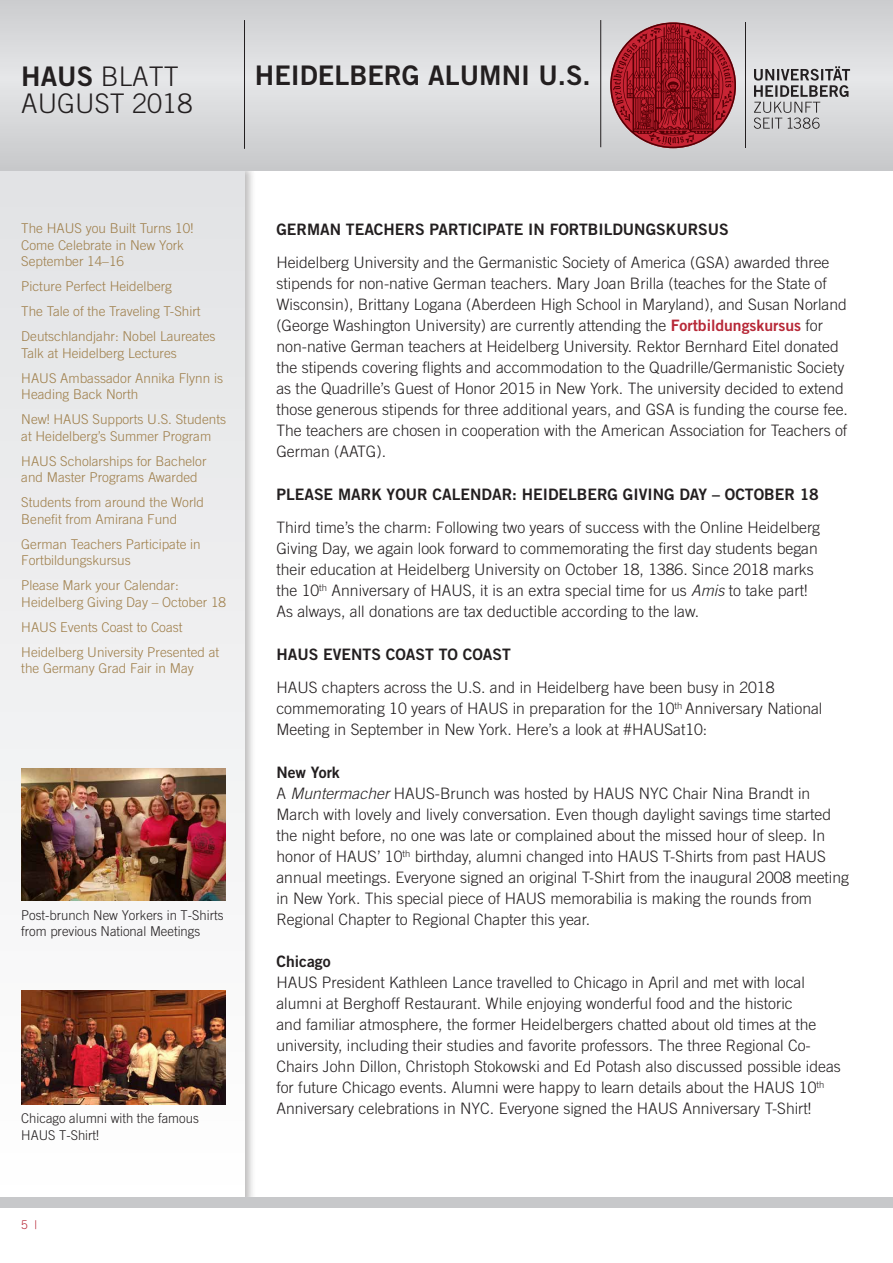
<style>
.page{position:relative;width:893px;height:1263px;background:#fff}
.page>*{position:absolute;margin:0;border:0;box-sizing:border-box;transform-origin:0 0}
.t1{font:27px "Trade Gothic LT Std Bd 2";color:#231f20}
.t2{font:300 27px/27px "Trade Gothic LT Std";color:#231f20}
.t3{font:300 15.75px/21px "Trade Gothic LT Std";color:#231f20}
.t4{font:15.75px "Trade Gothic LT Std Bd 2";color:#231f20}
.t5{font:italic 300 15.75px "Trade Gothic LT Std";color:#231f20}
.t6{font:300 13.5px/16.5px "Trade Gothic LT Std";color:#9f7f4b}
.t7{font:300 13.5px/16.2px "Trade Gothic LT Std";color:#231f20}
.t8{font:300 12px "Trade Gothic LT Std";color:#b72837}
.s1{font-family:"Trade Gothic LT Std Bd 2";font-weight:400}
.s2{font-family:"Trade Gothic LT Std Bd 2";font-weight:400;color:#b72837}
.s3{font-style:italic}
.s4{font-style:normal}
</style>
<div class="page">
<div style="left:0;top:163px;width:256px;height:1045px;background:#231f20;opacity:.3"></div>
<div style="left:0;top:166px;width:244px;height:1031px;background:linear-gradient(to bottom,#e2e3e5,#fdfdfd)"></div>
<svg style="left:0;top:0;width:893px;height:170px;background:#d6d7d9"></svg>
<hr style="left:244px;top:20px;width:1px;height:129px;background:#231f20">
<hr style="left:600px;top:20px;width:1px;height:127px;background:#231f20">
<div style="left:0;top:1197px;width:893px;height:11px;background:#c7c8ca"></div>
<hr style="left:745px;top:22px;width:1px;height:126px;background:#231f20">
<svg style="left:754px;top:66px;width:96px;height:63px;background:#b3b3b5"></svg>
<svg style="left:610px;top:22px;width:126px;height:126px;background:#a53e48"></svg>
<img style="left:21px;top:768px;width:204px;height:132px">
<img style="left:21px;top:990px;width:204px;height:114px">
<h1 class="t2" style="left:21px;top:62px;width:173px"><span class="s1">HAUS</span> Blatt august 2018</h1>
<h1 class="t1" style="left:255px;top:59px;width:337px">Heidelberg Alumni U.S.</h1>
<p class="t6" style="left:21px;top:220px;width:174px;text-indent:65px">you Built Turns 10!<br>Come Celebrate in New York -September 14–16</p>
<p class="t6" style="left:21px;top:273px;width:196px;line-height:25px">Picture Perfect Heidelberg<br>The Tale of the Traveling T-Shirt<br>Deutschlandjahr: Nobel Laureates</p>
<p class="t6" style="left:21px;top:340px;width:157px;line-height:25px">Talk at Heidelberg Lectures<br>HAUS</p>
<p class="t6" style="left:21px;top:220px;width:45px">The HAUS</p>
<p class="t6" style="left:21px;top:369px;width:203px;text-indent:39px">Ambassador Annika Flynn is<br>Heading Back North</p>
<p class="t6" style="left:21px;top:411px;width:52px">New! HAUS</p>
<p class="t6" style="left:21px;top:411px;width:206px;text-indent:71px">Supports U .S. Students at Heidelberg’s Summer Program</p>
<p class="t6" style="left:21px;top:452px;width:19px">HAUS</p>
<p class="t6" style="left:21px;top:452px;width:187px;text-indent:39px">Scholarships for Bachelor and Master Programs Awarded</p>
<p class="t6" style="left:21px;top:494px;width:184px">Students from around the World<br>Benefit from Amirana Fund</p>
<p class="t6" style="left:21px;top:535px;width:181px">German Teachers Participate in<br>Fortbildungskursus</p>
<p class="t6" style="left:21px;top:577px;width:206px">Please Mark your Calendar:<br>Heidelberg Giving Day – October 18</p>
<p class="t6" style="left:21px;top:618px;width:19px">HAUS</p>
<p class="t6" style="left:21px;top:614px;width:199px;line-height:25px;text-align:center">Events Coast to Coast<br>Heidelberg U niversity Presented at</p>
<p class="t6" style="left:21px;top:660px;width:174px">the Germany Grad Fair in May</p>
<p class="t7" style="left:21px;top:907px;width:204px">Post-brunch New Yorkers in T-Shirts from previous National Meetings</p>
<p class="t7" style="left:21px;top:1110px;width:179px">Chicago alumni with the famous<br>HAUS</p>
<p class="t7" style="left:59px;top:1126px;width:42px">T-Shirt!</p>
<p class="t8" style="left:21px;top:1218px;width:18px">5 |</p>
<p class="t4" style="left:276px;top:219px;width:12px">GERM</p>
<p class="t4" style="left:320px;top:219px;width:278px">AN TEACHERS PARTI CI PATE IN FORTBILD</p>
<p class="t4" style="left:623px;top:219px;width:107px">UNGSKURSUS</p>
<p class="t3" style="left:276px;top:252px;width:572px">Heidelberg U niversity and the Germanistic Society of America (GSA) awarded three stipends for non-native German teachers. Mary Joan Brilla (teaches for the State of Wisconsin), Brittany Logana (Aberdeen High School in Maryland), and Susan Norland (George Washington U niversity) are currently attending the <span class="s2">Fortbildungskursus</span> for non-native German teachers at Heidelberg U niversity. Rektor Bernhard Eitel donated the stipends covering flights and accommodation to the Quadrille/Germanistic Society as the Quadrille’s Guest of Honor 2015 in New York. The university decided to extend those generous stipends for three additional years, and GSA</p>
<p class="t3" style="left:276px;top:399px;width:573px;text-align:justify;text-indent:403px">is funding the course fee.<br>The teachers are chosen in cooperation with the American Association for Teachers of German (AATG</p>
<p class="t3" style="left:376px;top:441px;width:11px">).</p>
<p class="t4" style="left:276px;top:484px;width:187px">PLEASE MARK YOUR CALEND</p>
<p class="t4" style="left:492px;top:484px;width:52px">AR: HEIDELBERG</p>
<p class="t4" style="left:623px;top:484px;width:34px">GIVING</p>
<p class="t4" style="left:679px;top:484px;width:96px">DAY – OCTOBER</p>
<p class="t4" style="left:800px;top:484px;width:21px">18</p>
<p class="t3" style="left:276px;top:517px;width:545px">Third time’s the charm: Following two years of success with the Online Heidelberg Giving Day, we again look forward to commemorating the first day students began their education at Heidelberg U niversity on October 18, 1386. Since 2018 marks the 10<sup>th</sup> Anniversary of HAUS</p>
<p class="t3" style="left:276px;top:580px;width:533px;text-indent:195px">, it is an extra special time for us <span class="s3">Amis</span> to take part!<br>As always, all donations are tax deductible according to the law.</p>
<p class="t4" style="left:276px;top:644px;width:236px">HAUS EVEN TS COAST TO COAST</p>
<p class="t3" style="left:276px;top:677px;width:22px">HAUS</p>
<p class="t3" style="left:276px;top:677px;width:499px;text-indent:46px">chapters across the U .S. and in Heidelberg have been busy in 2018 commemorating 10 years of HAUS</p>
<p class="t3" style="left:276px;top:698px;width:548px;text-indent:236px">in preparation for the 10<sup>th</sup> Anniversary National<br>Meeting in September in New York. Here’s a look at #HAUS</p>
<p class="t3" style="left:673px;top:719px;width:36px">at10:</p>
<p class="t4" style="left:276px;top:762px;width:65px">New York</p>
<p class="t5" style="left:276px;top:784px;width:140px"><span class="s4">A</span> Muntermacher <span class="s4">HAUS</span></p>
<p class="t3" style="left:435px;top:782px;width:181px">-Brunch was hosted by HAUS</p>
<p class="t3" style="left:276px;top:782px;width:556px;text-indent:362px">NYC Chair Nina Brandt in March with lovely and lively conversation. Even though daylight savings time started the night before, no one was late or complained about the missed hour of sleep. In honor of HAUS</p>
<p class="t3" style="left:377px;top:845px;width:263px">’ 10<sup>th</sup> birthday, alumni changed into HAUS</p>
<p class="t3" style="left:276px;top:845px;width:574px;text-indent:387px">T-Shirts from past HAUS annual meetings. Everyone signed an original T-Shirt from the inaugural 2008 meeting in New York. This special piece of HAUS</p>
<p class="t3" style="left:276px;top:887px;width:537px;text-indent:274px">memorabilia is making the rounds from<br>Regional Chapter to Regional Chapter this year.</p>
<p class="t4" style="left:276px;top:952px;width:56px">Chicago</p>
<p class="t3" style="left:276px;top:972px;width:22px">HAUS</p>
<p class="t3" style="left:276px;top:972px;width:566px;text-indent:46px">President Kathleen Lance travelled to Chicago in April and met with local alumni at Berghoff Restaurant. While enjoying wonderful food and the historic<br>and familiar atmosphere, the former Heidelbergers chatted about old times at the university, including their studies and favorite professors. The three Regional Co-Chairs John Dillon, Christoph Stokowski and Ed Potash also discussed possible ideas for future Chicago events. Alumni were happy to learn details about the HAUS</p>
<p class="t3" style="left:799px;top:1077px;width:27px">10<sup>th</sup></p>
<p class="t3" style="left:276px;top:1098px;width:383px">Anniversary celebrations in NYC. Everyone signed the HAUS</p>
<p class="t3" style="left:682px;top:1098px;width:130px">Anniversary T-Shirt!</p>
</div>
